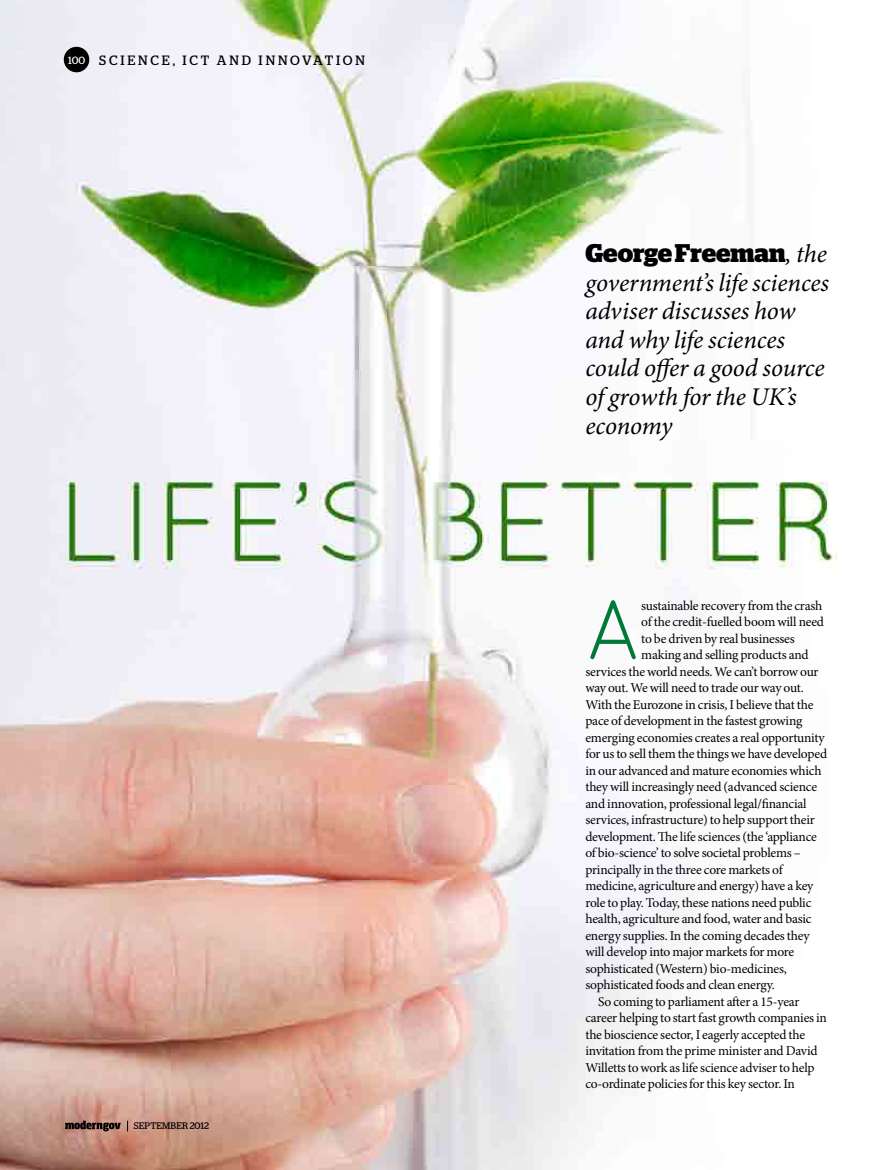
<style>
.page{position:relative;width:893px;height:1170px;background:#fff}
.page>*{position:absolute;margin:0;border:0;box-sizing:border-box;transform-origin:0 0}
.t1{font:84.6px "Quicksand";color:#007839}
.t2{font:italic 25.5px/28.5px "Minion Pro";letter-spacing:-.005em;color:#000}
.t3{font:700 25.5px "Stag";color:#000}
.t4{font:13.5px "Minion Pro";letter-spacing:-.015em;color:#000}
.t5{font:13.5px "Stag";letter-spacing:.2em;color:#000}
.t6{font:10.5px "Stag";color:#fff}
.t7{font:9.45px "Stag";letter-spacing:.02em;color:#000}
.s1{font-family:"Minion Pro";font-weight:400;font-style:italic}
</style>
<div class="page">
<img style="left:0;top:0;width:837px;height:1169px">
<div style="left:64px;top:47px;width:25px;height:25px;background:#000;border-radius:50%"></div>
<svg style="left:65px;top:1120px;width:56px;height:11px"></svg>
<p class="t6" style="left:68px;top:54px;width:19px">100</p>
<p class="t5" style="left:99px;top:52px;width:40px">SCIENCE</p>
<p class="t5" style="left:173px;top:52px;width:28px">, ICT</p>
<p class="t5" style="left:217px;top:52px;width:149px">AND INN OVATION</p>
<p class="t7" style="left:134px;top:1120px;width:77px">SEPTEMBER 2012</p>
<h2 class="t3" style="left:585px;top:238px;width:243px">George Freeman<span class="s1">, the</span></h2>
<h2 class="t2" style="left:585px;top:268px;width:245px">government’s life sciences adviser discusses how and why life sciences could offer a good source of growth for the UK’s economy</h2>
<h1 class="t1" style="left:585px;top:581px;width:47px">A</h1>
<p class="t4" style="left:641px;top:596px;width:183px">sustainable recovery from the crash</p>
<p class="t4" style="left:641px;top:612px;width:184px">of the credit-fuelled boom will need</p>
<p class="t4" style="left:641px;top:629px;width:155px">to be driven by real businesses</p>
<p class="t4" style="left:641px;top:645px;width:169px">making and selling products and</p>
<p class="t4" style="left:585px;top:662px;width:235px">services the world needs. We can’t borrow our</p>
<p class="t4" style="left:585px;top:678px;width:220px">way out. We will need to trade our way out.</p>
<p class="t4" style="left:585px;top:695px;width:230px">With the Eurozone in crisis, I believe that the</p>
<p class="t4" style="left:585px;top:711px;width:218px">pace of development in the fastest growing</p>
<p class="t4" style="left:585px;top:728px;width:241px">emerging economies creates a real opportunity</p>
<p class="t4" style="left:585px;top:744px;width:243px">for us to sell them the things we have developed</p>
<p class="t4" style="left:585px;top:761px;width:238px">in our advanced and mature economies which</p>
<p class="t4" style="left:585px;top:777px;width:233px">they will increasingly need (advanced science</p>
<p class="t4" style="left:585px;top:794px;width:223px">and innovation, professional legal/financial</p>
<p class="t4" style="left:585px;top:810px;width:231px">services, infrastructure) to help support their</p>
<p class="t4" style="left:585px;top:827px;width:233px">development. The life sciences (the ‘appliance</p>
<p class="t4" style="left:585px;top:843px;width:217px">of bio-science’ to solve societal problems –</p>
<p class="t4" style="left:585px;top:860px;width:199px">principally in the three core markets of</p>
<p class="t4" style="left:585px;top:876px;width:230px">medicine, agriculture and energy) have a key</p>
<p class="t4" style="left:585px;top:893px;width:228px">role to play. Today, these nations need public</p>
<p class="t4" style="left:585px;top:909px;width:228px">health, agriculture and food, water and basic</p>
<p class="t4" style="left:585px;top:926px;width:226px">energy supplies. In the coming decades they</p>
<p class="t4" style="left:585px;top:942px;width:210px">will develop into major markets for more</p>
<p class="t4" style="left:585px;top:959px;width:203px">sophisticated (Western) bio-medicines,</p>
<p class="t4" style="left:585px;top:975px;width:191px">sophisticated foods and clean energy.</p>
<p class="t4" style="left:598px;top:992px;width:203px">So coming to parliament after a 15-year</p>
<p class="t4" style="left:585px;top:1008px;width:243px">career helping to start fast growth companies in</p>
<p class="t4" style="left:585px;top:1025px;width:221px">the bioscience sector, I eagerly accepted the</p>
<p class="t4" style="left:585px;top:1041px;width:234px">invitation from the prime minister and David</p>
<p class="t4" style="left:585px;top:1058px;width:231px">Willetts to work as life science adviser to help</p>
<p class="t4" style="left:585px;top:1074px;width:211px">co-ordinate policies for this key sector. In</p>
</div>
